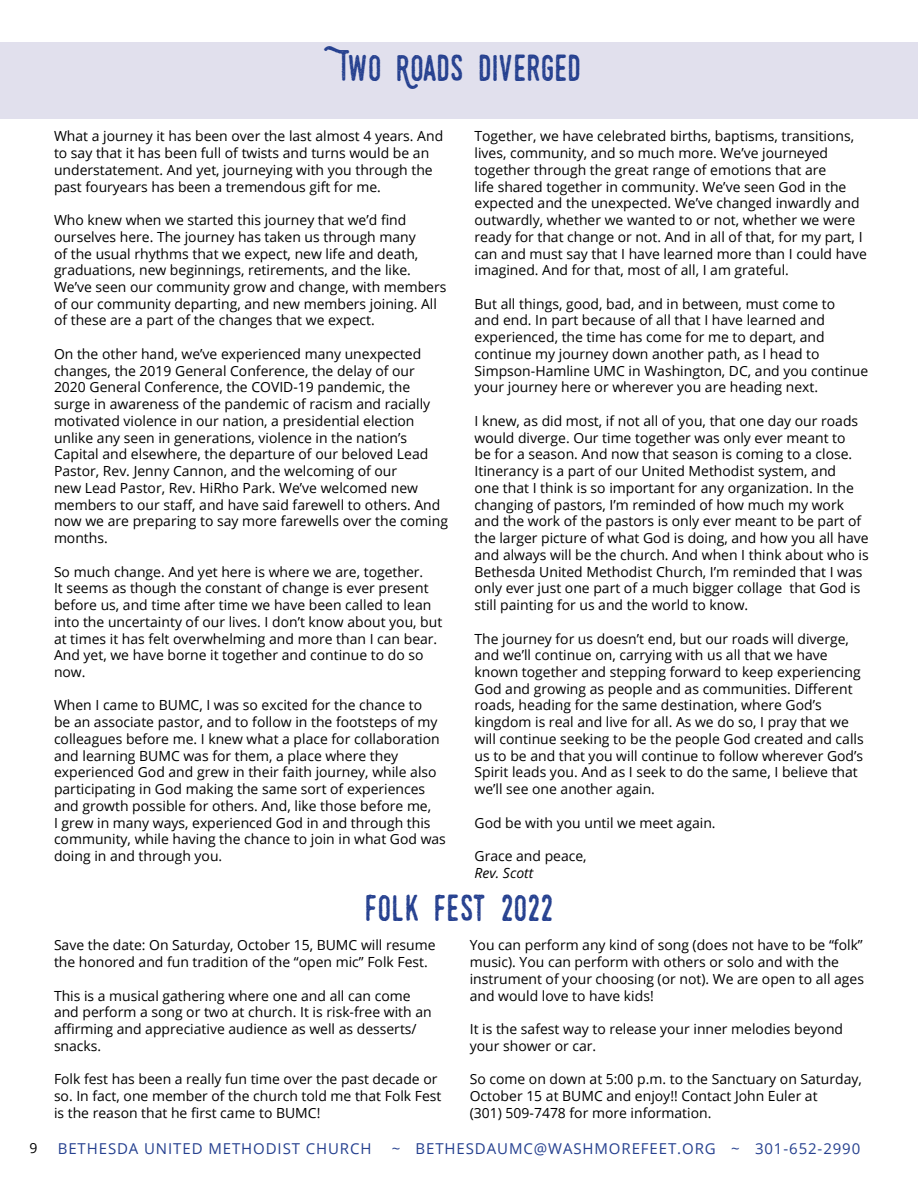
<style>
.page{position:relative;width:918px;height:1188px;background:#fff}
.page>*{position:absolute;margin:0;border:0;box-sizing:border-box;transform-origin:0 0}
.t1{font:36px "Swistblnk Monthoers";color:#25408f}
.t2{font:15px "Open Sans";letter-spacing:.06em;color:#25408f}
.t3{font:13.95px/16.8px "Open Sans";color:#000}
.t4{font:italic 13.95px "Open Sans";color:#000}
</style>
<div class="page">
<div style="left:0;top:42px;width:918px;height:77px;background:#e1e0ed"></div>
<h1 class="t1" style="left:337px;top:46px;width:246px">Two Roads Diverged</h1>
<p class="t3" style="left:54px;top:128px;width:391px">What a journey it has been over the last almost 4 years. And to say that it has been full of twists and turns would be an understatement. And yet, journeying with you through the past fouryears has been a tremendous gift for me.</p>
<p class="t3" style="left:54px;top:211px;width:394px">Who knew when we started this journey that we’d find ourselves here. The journey has taken us through many<br>of the usual rhythms that we expect, new life and death, graduations, new beginnings, retirements, and the like.<br>We’ve seen our community grow and change, with members of our community departing, and new members joining. All of these are a part of the changes that we expect.</p>
<p class="t3" style="left:54px;top:345px;width:396px">On the other hand, we’ve experienced many unexpected changes, the 2019 General Conference, the delay of our 2020 General Conference, the COVID-19 pandemic, the surge in awareness of the pandemic of racism and racially motivated violence in our nation, a presidential election unlike any seen in generations, violence in the nation’s Capital and elsewhere, the departure of our beloved Lead Pastor, Rev. Jenny Cannon, and the welcoming of our<br>new Lead Pastor, Rev. HiRho Park. We’ve welcomed new members to our staff, and have said farewell to others. And now we are preparing to say more farewells over the coming months.</p>
<p class="t3" style="left:54px;top:563px;width:390px">So much change. And yet here is where we are, together.<br>It seems as though the constant of change is ever present before us, and time after time we have been called to lean into the uncertainty of our lives. I don’t know about you, but at times it has felt overwhelming and more than I can bear.<br>And yet, we have borne it together and continue to do so now.</p>
<p class="t3" style="left:54px;top:697px;width:393px">When I came to BUMC, I was so excited for the chance to<br>be an associate pastor, and to follow in the footsteps of my colleagues before me. I knew what a place for collaboration and learning BUMC was for them, a place where they experienced God and grew in their faith journey, while also participating in God making the same sort of experiences and growth possible for others. And, like those before me,<br>I grew in many ways, experienced God in and through this community, while having the chance to join in what God was doing in and through you.</p>
<p class="t3" style="left:475px;top:128px;width:394px">Together, we have celebrated births, baptisms, transitions, lives, community, and so much more. We’ve journeyed together through the great range of emotions that are<br>life shared together in community. We’ve seen God in the expected and the unexpected. We’ve changed inwardly and outwardly, whether we wanted to or not, whether we were ready for that change or not. And in all of that, for my part, I can and must say that I have learned more than I could have imagined. And for that, most of all, I am grateful.</p>
<p class="t3" style="left:475px;top:295px;width:395px">But all things, good, bad, and in between, must come to<br>and end. In part because of all that I have learned and experienced, the time has come for me to depart, and continue my journey down another path, as I head to Simpson-Hamline UMC in Washington, DC, and you continue your journey here or wherever you are heading next.</p>
<p class="t3" style="left:475px;top:412px;width:396px">I knew, as did most, if not all of you, that one day our roads would diverge. Our time together was only ever meant to<br>be for a season. And now that season is coming to a close.<br>Itinerancy is a part of our United Methodist system, and<br>one that I think is so important for any organization. In the changing of pastors, I’m reminded of how much my work and the work of the pastors is only ever meant to be part of the larger picture of what God is doing, and how you all have and always will be the church. And when I think about who is Bethesda United Methodist Church, I’m reminded that I was only ever just one part of a much bigger collage that God is still painting for us and the world to know.</p>
<p class="t3" style="left:475px;top:630px;width:391px">The journey for us doesn’t end, but our roads will diverge, and we’ll continue on, carrying with us all that we have known together and stepping forward to keep experiencing God and growing as people and as communities. Different roads, heading for the same destination, where God’s kingdom is real and live for all. As we do so, I pray that we will continue seeking to be the people God created and calls us to be and that you will continue to follow wherever God’s Spirit leads you. And as I seek to do the same, I believe that we’ll see one another again.</p>
<p class="t3" style="left:475px;top:814px;width:243px">God be with you until we meet again.</p>
<p class="t3" style="left:475px;top:847px;width:114px">Grace and peace,</p>
<p class="t4" style="left:475px;top:863px;width:60px">Rev. Scott</p>
<h1 class="t1" style="left:365px;top:886px;width:190px">folk fest 2022</h1>
<p class="t3" style="left:54px;top:936px;width:383px">Save the date: On Saturday, October 15, BUMC will resume the honored and fun tradition of the “open mic” Folk Fest.</p>
<p class="t3" style="left:54px;top:987px;width:379px">This is a musical gathering where one and all can come and perform a song or two at church. It is risk-free with an affirming and appreciative audience as well as desserts/ snacks.</p>
<p class="t3" style="left:54px;top:1070px;width:389px">Folk fest has been a really fun time over the past decade or so. In fact, one member of the church told me that Folk Fest is the reason that he first came to BUMC!</p>
<p class="t3" style="left:470px;top:936px;width:396px">You can perform any kind of song (does not have to be “folk” music). You can perform with others or solo and with the instrument of your choosing (or not). We are open to all ages and would love to have kids!</p>
<p class="t3" style="left:470px;top:1020px;width:375px">It is the safest way to release your inner melodies beyond your shower or car.</p>
<p class="t3" style="left:470px;top:1070px;width:394px">So come on down at 5:00 p.m. to the Sanctuary on Saturday,<br>October 15 at BUMC and enjoy!! Contact John Euler at<br>(301) 509-7478 for more information.</p>
<p class="t3" style="left:29px;top:1139px;width:9px">9</p>
<p class="t2" style="left:58px;top:1138px;width:315px">BETHESDA UNITED METHODIST CHURCH</p>
<p class="t2" style="left:392px;top:1138px;width:470px">~ BETHESDAUMC@WASHMOREFEET.ORG ~ 301-652-2990</p>
</div>
